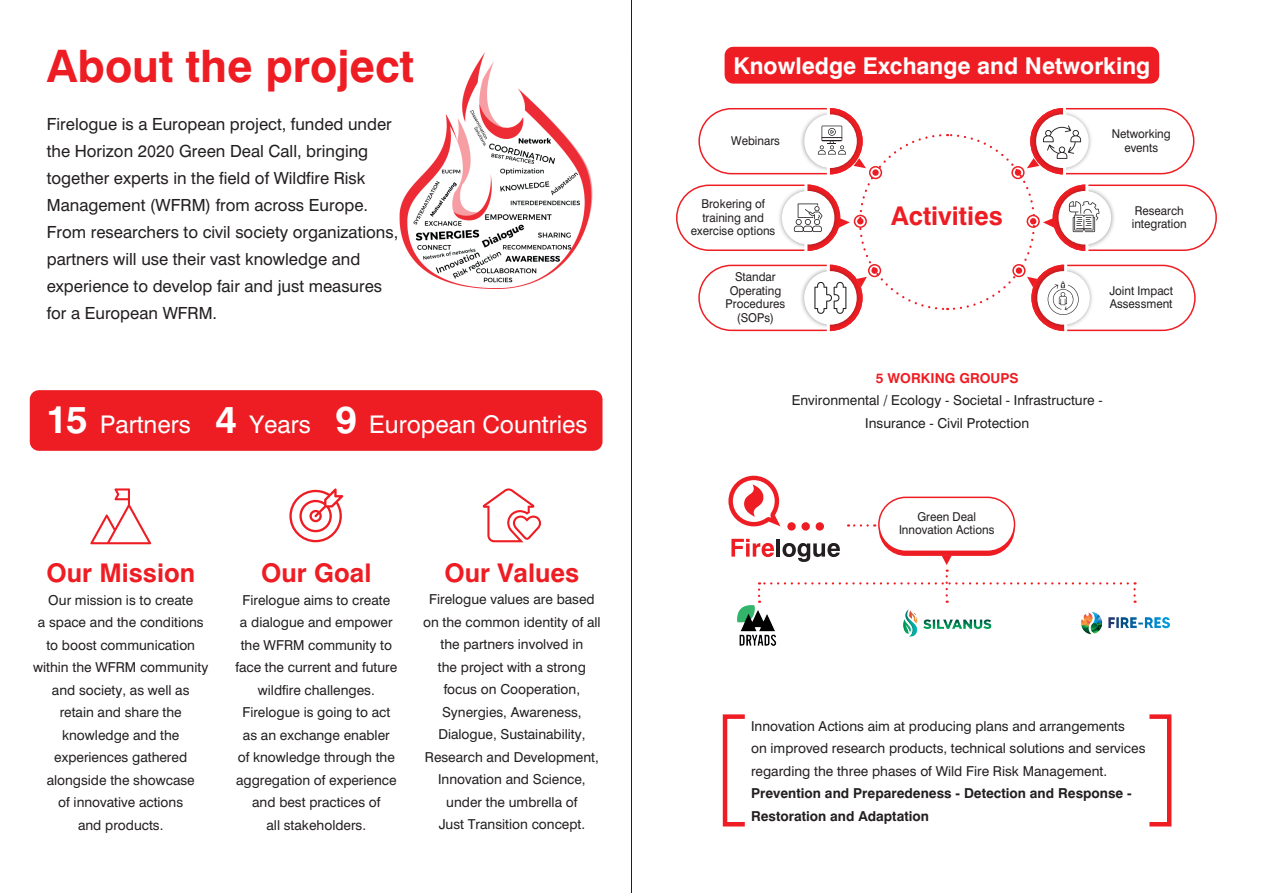
<style>
.page{position:relative;width:1263px;height:893px;background:#fff}
.page>*{position:absolute;margin:0;border:0;box-sizing:border-box;transform-origin:0 0}
.t1{font:44.25px "UB Helvetica Bold";color:#ee1d23}
.t2{font:25.35px "UB Helvetica Bold";color:#ee1d23}
.t3{font:24px "UB Helvetica";color:#fff}
.t4{font:22.8px "UB Helvetica Bold";color:#fff}
.t5{font:16.5px/27px "UB Helvetica";color:#231f20}
.t6{font:13.5px/22.5px "UB Helvetica";color:#231f20;text-align:center}
.t7{font:13.5px/22.5px "UB Helvetica Bold";color:#231f20}
.t8{font:13.5px "UB Helvetica Bold";color:#ee1d23}
.t9{font:12px/13.5px "UB Helvetica";color:#231f20;text-align:center;scale:.95 1}
.s1{font-family:"UB Helvetica Bold";font-size:37.5px}
</style>
<div class="page">
<hr style="left:631px;top:0;width:1px;height:893px;background:#231f20">
<img style="left:399px;top:52px;width:194px;height:237px">
<div style="left:30px;top:390px;width:572px;height:61px;background:#ee1d23"></div>
<div style="left:725px;top:47px;width:434px;height:37px;background:#ee1d23"></div>
<div style="left:676px;top:185px;width:164px;height:66px;border:2px solid #ee1d23;border-radius:32px"></div>
<div style="left:698px;top:265px;width:164px;height:66px;border:2px solid #ee1d23;border-radius:32px"></div>
<div style="left:698px;top:108px;width:165px;height:66px;border:2px solid #ee1d23;border-radius:32px"></div>
<div style="left:777px;top:186px;width:62px;height:63px;background:#231f20;opacity:.4"></div>
<div style="left:782px;top:191px;width:52px;height:54px;background:#fff;border-radius:50%"></div>
<div style="left:1053px;top:185px;width:164px;height:66px;border:2px solid #ee1d23;border-radius:32px"></div>
<div style="left:1054px;top:186px;width:61px;height:63px;background:#231f20;opacity:.4"></div>
<div style="left:1058px;top:191px;width:53px;height:54px;background:#fff;border-radius:50%"></div>
<div style="left:1030px;top:108px;width:164px;height:66px;border:2px solid #ee1d23;border-radius:32px"></div>
<div style="left:1031px;top:265px;width:165px;height:66px;border:2px solid #ee1d23;border-radius:32px"></div>
<svg style="left:794px;top:108px;width:305px;height:223px"></svg>
<div style="left:1012px;top:264px;width:13px;height:13px;border:2px solid #ee1d23;border-radius:50%"></div>
<div style="left:1016px;top:267px;width:6px;height:7px;background:#ee1d23;border-radius:50%"></div>
<svg style="left:848px;top:524px;width:20px;height:3px"></svg>
<img style="left:1081px;top:612px;width:89px;height:22px">
<img style="left:903px;top:609px;width:89px;height:28px">
<img style="left:737px;top:605px;width:40px;height:41px">
<div style="left:787px;top:522px;width:9px;height:9px;background:#ee1d23;border-radius:50%"></div>
<div style="left:801px;top:522px;width:9px;height:9px;background:#ee1d23;border-radius:50%"></div>
<div style="left:816px;top:522px;width:8px;height:9px;background:#ee1d23;border-radius:50%"></div>
<svg style="left:728px;top:476px;width:52px;height:50px"></svg>
<div style="left:878px;top:497px;width:137px;height:55px;border:2px solid #ee1d23;border-radius:27px"></div>
<svg style="left:731px;top:539px;width:405px;height:64px"></svg>
<div style="left:723px;top:714px;width:24px;height:112px;border:4px solid #ee1d23"></div>
<div style="left:1147px;top:714px;width:24px;height:112px;border:4px solid #ee1d23"></div>
<svg style="left:289px;top:488px;width:54px;height:54px"></svg>
<svg style="left:90px;top:488px;width:61px;height:56px"></svg>
<svg style="left:483px;top:488px;width:58px;height:54px"></svg>
<p class="t1" style="left:47px;top:39px;width:369px">About the project</p>
<p class="t5" style="left:47px;top:111px;width:353px">Firelogue is a European project, funded under the Horizon 2020 Green Deal Call, bringing together experts in the field of Wildfire Risk Management (WFRM) from across Europe.<br>From researchers to civil society organizations, partners will use their vast knowledge and experience to develop fair and just measures for a European WFRM.</p>
<p class="t3" style="left:45px;top:410px;width:544px"><span class="s1">15</span> Partners <span class="s1">4</span> Years <span class="s1">9</span> European Countries</p>
<p class="t2" style="left:46px;top:557px;width:150px">Our Mission</p>
<p class="t6" style="left:33px;top:588px;width:177px">Our mission is to create<br>a space and the conditions to boost communication within the WFRM community and society, as well as retain and share the knowledge and the experiences gathered alongside the showcase<br>of innovative actions<br>and products.</p>
<p class="t2" style="left:261px;top:557px;width:112px">Our Goal</p>
<p class="t6" style="left:235px;top:588px;width:163px">Firelogue aims to create<br>a dialogue and empower the WFRM community to face the current and future wildfire challenges.</p>
<p class="t6" style="left:236px;top:701px;width:162px">Firelogue is going to act as an exchange enabler of knowledge through the aggregation of experience and best practices of<br>all stakeholders.</p>
<p class="t2" style="left:444px;top:557px;width:136px">Our Values</p>
<p class="t6" style="left:423px;top:588px;width:179px">Firelogue values are based on the common identity of all the partners involved in<br>the project with a strong focus on Cooperation,<br>Synergies, Awareness,<br>Dialogue, Sustainability,<br>Research and Development,<br>Innovation and Science, under the umbrella of<br>Just Transition concept.</p>
<p class="t4" style="left:733px;top:52px;width:418px">Knowledge Exchange and Networking</p>
<p class="t9" style="left:731px;top:134px;width:53px">Webinars</p>
<p class="t9" style="left:1112px;top:127px;width:64px">Networking events</p>
<p class="t9" style="left:691px;top:197px;width:90px">Brokering of training and exercise options</p>
<p class="t9" style="left:1132px;top:204px;width:59px;text-align:left">Research integration</p>
<p class="t9" style="left:726px;top:270px;width:64px">Standar<br>Operating<br>Procedures (SOPs)</p>
<p class="t2" style="left:891px;top:200px;width:113px">Activities</p>
<p class="t9" style="left:1109px;top:284px;width:68px;text-align:left">Joint Impact<br>Assessment</p>
<p class="t8" style="left:876px;top:370px;width:144px">5 WORKING GROUPS</p>
<p class="t6" style="left:792px;top:389px;width:313px">Environmental / Ecology - Societal - Infrastructure -<br>Insurance - Civil Protection</p>
<p class="t9" style="left:917px;top:509px;width:63px">Green Deal</p>
<p class="t9" style="left:899px;top:523px;width:102px">Innovation Actions</p>
<p class="t6" style="left:751px;top:715px;width:396px;text-align:left">Innovation Actions aim at producing plans and arrangements<br>on improved research products, technical solutions and services regarding the three phases of Wild Fire Risk Management.</p>
<p class="t7" style="left:751px;top:782px;width:382px">Prevention and Preparedeness - Detection and Response -<br>Restoration and Adaptation</p>
</div>
